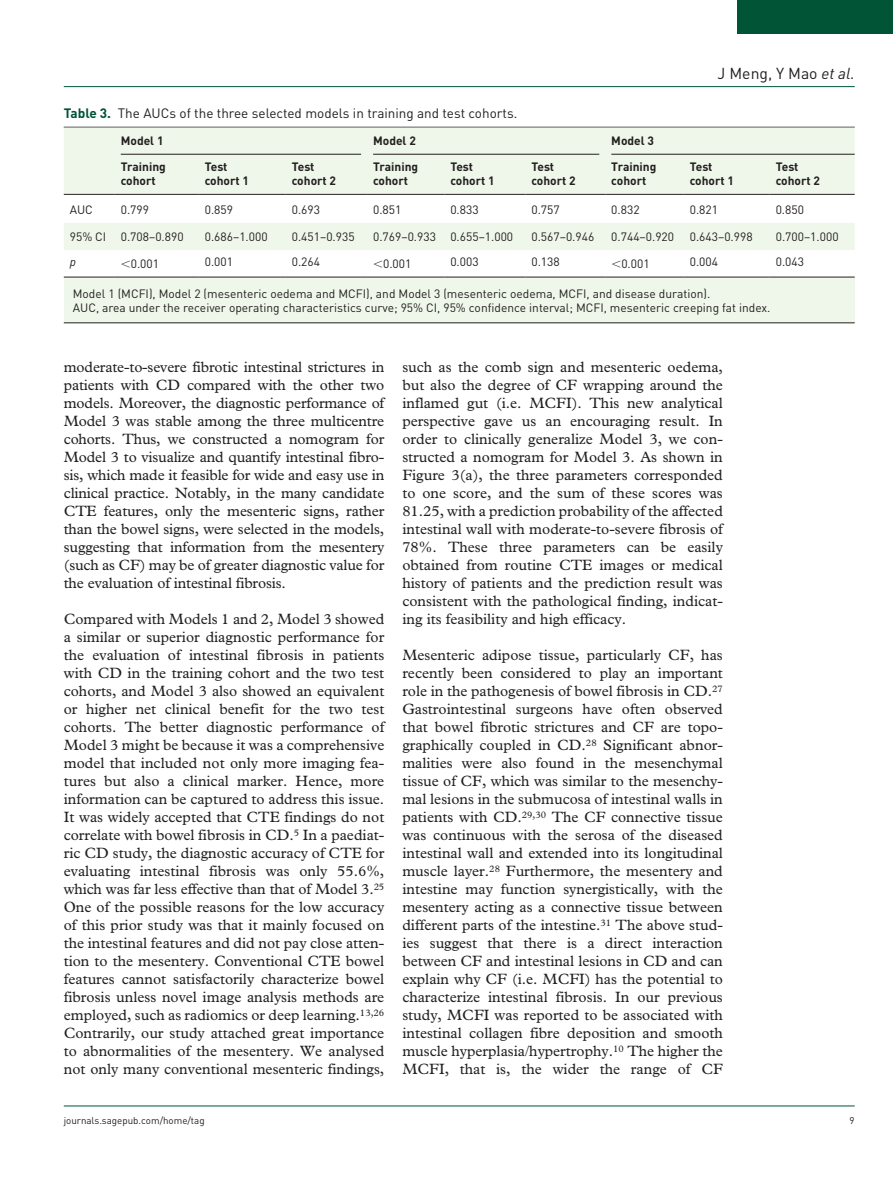
<style>
.page{position:relative;width:893px;height:1191px;background:#fff}
.page>*{position:absolute;margin:0;border:0;box-sizing:border-box;transform-origin:0 0}
.t1{font:15.75px "DIN";color:#231f20}
.t2{font:15px/18px "Plantin Std";color:#231f20;text-align:justify}
.t3{font:13.5px "DIN";color:#231f20}
.t4{font:12px/14.2px "DIN";color:#231f20}
.t5{font:700 12px/14.2px "DIN";color:#231f20}
.t6{font:italic 12px "DIN";color:#231f20}
.t7{font:9.75px "DIN";color:#231f20}
.s1{font-style:italic}
.s2{font-weight:700;color:#015436}
</style>
<div class="page">
<hr style="left:64px;top:86px;width:791px;height:1px;background:#015436">
<hr style="left:64px;top:1105px;width:791px;height:1px;background:#015436">
<div style="left:738px;top:0;width:155px;height:34px;background:#015436"></div>
<div style="left:64px;top:277px;width:791px;height:45px;background:#eff7ea"></div>
<hr style="left:64px;top:127px;width:791px;height:1px;background:#231f20">
<hr style="left:64px;top:322px;width:791px;height:1px;background:#231f20">
<div style="left:64px;top:128px;width:791px;height:66px;background:#eff7ea"></div>
<svg style="left:64px;top:223px;width:791px;height:54px;fill:#eff7ea"></svg>
<hr style="left:64px;top:194px;width:51px;height:1px;background:#231f20">
<hr style="left:115px;top:194px;width:84px;height:1px;background:#231f20">
<hr style="left:199px;top:194px;width:87px;height:1px;background:#231f20">
<hr style="left:286px;top:194px;width:81px;height:1px;background:#231f20">
<hr style="left:367px;top:194px;width:77px;height:1px;background:#231f20">
<hr style="left:444px;top:194px;width:81px;height:1px;background:#231f20">
<hr style="left:525px;top:194px;width:80px;height:1px;background:#231f20">
<hr style="left:605px;top:194px;width:79px;height:1px;background:#231f20">
<hr style="left:684px;top:194px;width:86px;height:1px;background:#231f20">
<hr style="left:770px;top:194px;width:85px;height:1px;background:#231f20">
<hr style="left:64px;top:277px;width:51px;height:1px;background:#231f20">
<hr style="left:115px;top:277px;width:84px;height:1px;background:#231f20">
<hr style="left:199px;top:277px;width:87px;height:1px;background:#231f20">
<hr style="left:286px;top:277px;width:81px;height:1px;background:#231f20">
<hr style="left:367px;top:277px;width:77px;height:1px;background:#231f20">
<hr style="left:444px;top:277px;width:81px;height:1px;background:#231f20">
<hr style="left:525px;top:277px;width:80px;height:1px;background:#231f20">
<hr style="left:605px;top:277px;width:79px;height:1px;background:#231f20">
<hr style="left:684px;top:277px;width:86px;height:1px;background:#231f20">
<hr style="left:770px;top:277px;width:85px;height:1px;background:#231f20">
<hr style="left:121px;top:154px;width:240px;height:1px;background:#231f20">
<hr style="left:373px;top:154px;width:226px;height:1px;background:#231f20">
<hr style="left:611px;top:154px;width:244px;height:1px;background:#231f20">
<svg style="left:122px;top:261px;width:8px;height:7px"></svg>
<svg style="left:374px;top:261px;width:8px;height:7px"></svg>
<svg style="left:612px;top:261px;width:8px;height:7px"></svg>
<p class="t1" style="left:718px;top:63px;width:139px">J Meng, Y Mao <span class="s1">et al.</span></p>
<p class="t3" style="left:64px;top:104px;width:455px"><span class="s2">Table 3.</span> The AUCs of the three selected models in training and test cohorts.</p>
<p class="t5" style="left:121px;top:133px;width:44px">Model 1</p>
<p class="t5" style="left:373px;top:133px;width:44px">Model 2</p>
<p class="t5" style="left:611px;top:133px;width:44px">Model 3</p>
<p class="t5" style="left:121px;top:159px;width:47px">Training cohort</p>
<p class="t5" style="left:205px;top:159px;width:46px">Test cohort 1</p>
<p class="t5" style="left:292px;top:159px;width:46px">Test cohort 2</p>
<p class="t5" style="left:373px;top:159px;width:47px">Training cohort</p>
<p class="t5" style="left:450px;top:159px;width:46px">Test cohort 1</p>
<p class="t5" style="left:531px;top:159px;width:46px">Test cohort 2</p>
<p class="t5" style="left:611px;top:159px;width:47px">Training cohort</p>
<p class="t5" style="left:690px;top:159px;width:46px">Test cohort 1</p>
<p class="t5" style="left:776px;top:159px;width:46px">Test cohort 2</p>
<p class="t4" style="left:70px;top:202px;width:25px">AUC</p>
<p class="t4" style="left:121px;top:202px;width:30px">0.799</p>
<p class="t4" style="left:205px;top:202px;width:30px">0.859</p>
<p class="t4" style="left:292px;top:202px;width:30px">0.693</p>
<p class="t4" style="left:373px;top:202px;width:30px">0.851</p>
<p class="t4" style="left:450px;top:202px;width:30px">0.833</p>
<p class="t4" style="left:531px;top:202px;width:30px">0.757</p>
<p class="t4" style="left:611px;top:202px;width:30px">0.832</p>
<p class="t4" style="left:690px;top:202px;width:30px">0.821</p>
<p class="t4" style="left:776px;top:202px;width:30px">0.850</p>
<p class="t4" style="left:70px;top:230px;width:115px">95% CI 0.708–0.890</p>
<p class="t4" style="left:205px;top:230px;width:64px">0.686–1.000</p>
<p class="t4" style="left:292px;top:230px;width:64px">0.451–0.935</p>
<p class="t4" style="left:373px;top:230px;width:142px">0.769–0.933 0.655–1.000</p>
<p class="t4" style="left:531px;top:230px;width:64px">0.567–0.946</p>
<p class="t4" style="left:611px;top:230px;width:64px">0.744–0.920</p>
<p class="t4" style="left:690px;top:230px;width:64px">0.643–0.998</p>
<p class="t4" style="left:776px;top:230px;width:64px">0.700–1.000</p>
<p class="t6" style="left:70px;top:254px;width:8px">p</p>
<p class="t4" style="left:131px;top:256px;width:30px">0.001</p>
<p class="t4" style="left:205px;top:254px;width:30px">0.001</p>
<p class="t4" style="left:292px;top:254px;width:30px">0.264</p>
<p class="t4" style="left:383px;top:256px;width:30px">0.001</p>
<p class="t4" style="left:450px;top:254px;width:30px">0.003</p>
<p class="t4" style="left:531px;top:254px;width:30px">0.138</p>
<p class="t4" style="left:621px;top:256px;width:30px">0.001</p>
<p class="t4" style="left:690px;top:254px;width:30px">0.004</p>
<p class="t4" style="left:776px;top:254px;width:30px">0.043</p>
<p class="t4" style="left:73px;top:286px;width:699px">Model 1 (MCFI), Model 2 (mesenteric oedema and MCFI), and Model 3 (mesenteric oedema, MCFI, and disease duration).<br>AUC, area under the receiver operating characteristics curve; 95% CI, 95% confidence interval; MCFI, mesenteric creeping fat index.</p>
<p class="t2" style="left:64px;top:358px;width:322px">moderate-to-severe fibrotic intestinal strictures in patients with CD compared with the other two models. Moreover, the diagnostic performance of Model 3 was stable among the three multicentre cohorts. Thus, we constructed a nomogram for Model 3 to visualize and quantify intestinal fibro&shy;sis, which made it feasible for wide and easy use in clinical practice. Notably, in the many candidate CTE features, only the mesenteric signs, rather than the bowel signs, were selected in the models, suggesting that information from the mesentery (such as CF) may be of greater diagnostic value for the evaluation of intestinal fibrosis.</p>
<p class="t2" style="left:64px;top:610px;width:322px">Compared with Models 1 and 2, Model 3 showed a similar or superior diagnostic performance for the evaluation of intestinal fibrosis in patients with CD in the training cohort and the two test cohorts, and Model 3 also showed an equivalent or higher net clinical benefit for the two test cohorts. The better diagnostic performance of Model 3 might be because it was a comprehensive model that included not only more imaging fea&shy;tures but also a clinical marker. Hence, more information can be captured to address this issue.<br>It was widely accepted that CTE findings do not correlate with bowel fibrosis in CD.<sup>5</sup> In a paediat&shy;ric CD study, the diagnostic accuracy of CTE for evaluating intestinal fibrosis was only 55.6%, which was far less effective than that of Model 3.<sup>25<br></sup>One of the possible reasons for the low accuracy of this prior study was that it mainly focused on the intestinal features and did not pay close atten&shy;tion to the mesentery. Conventional CTE bowel features cannot satisfactorily characterize bowel fibrosis unless novel image analysis methods are employed, such as radiomics or deep learning.<sup>13,26<br></sup>Contrarily, our study attached great importance to abnormalities of the mesentery. We analysed not only many conventional mesenteric findings,</p>
<p class="t2" style="left:402px;top:358px;width:322px">such as the comb sign and mesenteric oedema, but also the degree of CF wrapping around the inflamed gut (i.e. MCFI). This new analytical perspective gave us an encouraging result. In order to clinically generalize Model 3, we con&shy;structed a nomogram for Model 3. As shown in Figure 3(a), the three parameters corresponded to one score, and the sum of these scores was 81.25, with a prediction probability of the affected intestinal wall with moderate-to-severe fibrosis of 78%. These three parameters can be easily obtained from routine CTE images or medical history of patients and the prediction result was consistent with the pathological finding, indicat&shy;ing its feasibility and high efficacy.</p>
<p class="t2" style="left:402px;top:646px;width:322px">Mesenteric adipose tissue, particularly CF, has recently been considered to play an important role in the pathogenesis of bowel fibrosis in CD.<sup>27<br></sup>Gastrointestinal surgeons have often observed that bowel fibrotic strictures and CF are topo&shy;graphically coupled in CD.<sup>28</sup> Significant abnor&shy;malities were also found in the mesenchymal tissue of CF, which was similar to the mesenchy&shy;mal lesions in the submucosa of intestinal walls in patients with CD.<sup>29,30</sup> The CF connective tissue was continuous with the serosa of the diseased intestinal wall and extended into its longitudinal muscle layer.<sup>28</sup> Furthermore, the mesentery and intestine may function synergistically, with the mesentery acting as a connective tissue between different parts of the intestine.<sup>31</sup> The above stud&shy;ies suggest that there is a direct interaction between CF and intestinal lesions in CD and can explain why CF (i.e. MCFI) has the potential to characterize intestinal fibrosis. In our previous study, MCFI was reported to be associated with intestinal collagen fibre deposition and smooth muscle hyperplasia/hypertrophy.<sup>10</sup> The higher the MCFI, that is, the wider the range of CF</p>
<p class="t7" style="left:64px;top:1114px;width:142px">journals.sagepub.com/home/tag</p>
<p class="t7" style="left:850px;top:1114px;width:7px">9</p>
</div>
